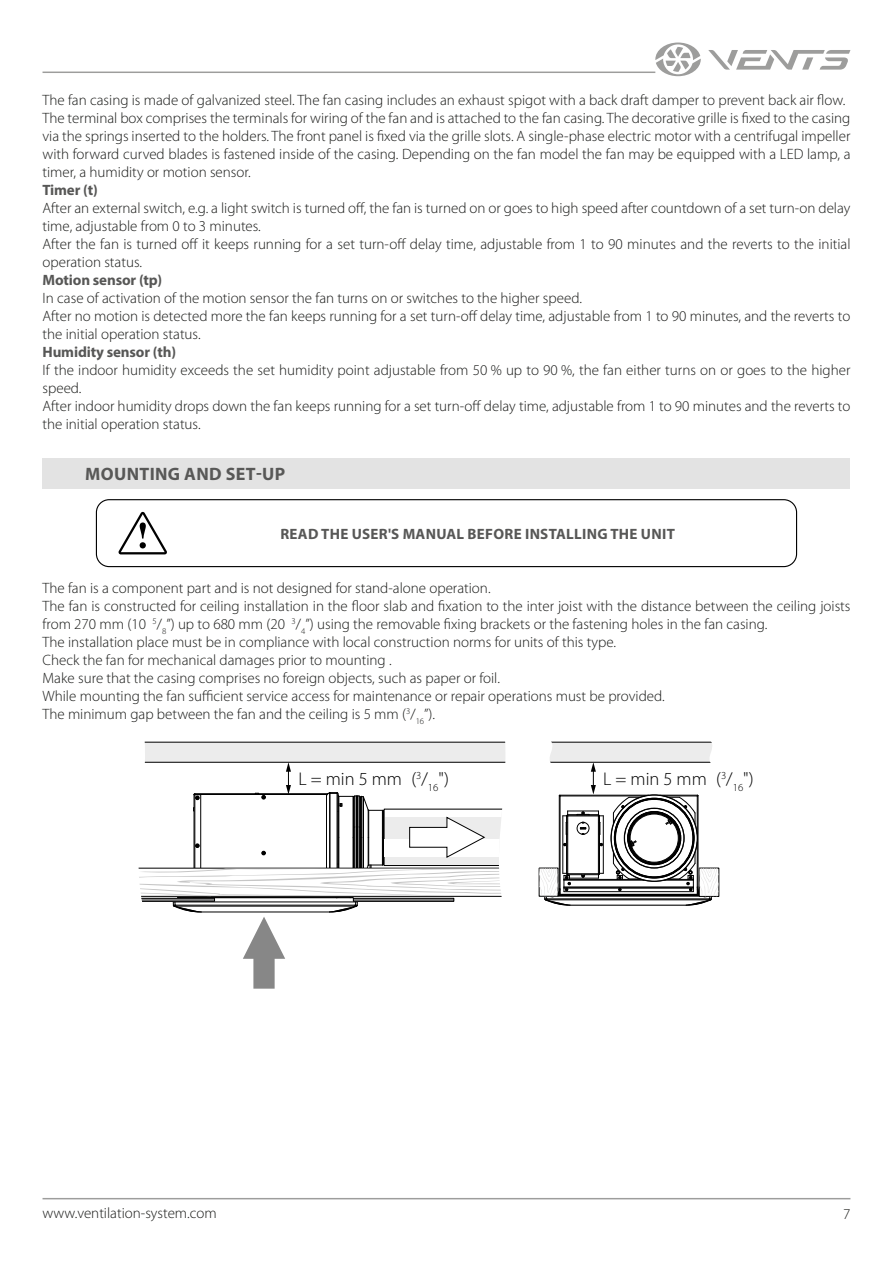
<style>
.page{position:relative;width:893px;height:1263px;background:#fff}
.page>*{position:absolute;margin:0;border:0;box-sizing:border-box;transform-origin:0 0}
.t1{font:300 18.45px "Myriad Pro";color:#000}
.t2{font:700 18px "Myriad Pro";letter-spacing:.02em;color:#585857}
.t3{font:300 15px/18px "Myriad Pro";color:#191a18}
.t4{font:700 15px "Myriad Pro";letter-spacing:-.01em;color:#575756}
.t5{font:700 15px "Myriad Pro";letter-spacing:.02em;color:#585857}
</style>
<div class="page">
<hr style="left:43px;top:1198px;width:807px;height:1px;background:#9d9d9c">
<hr style="left:43px;top:72px;width:612px;height:1px;background:#9d9d9c">
<svg style="left:708px;top:50px;width:142px;height:20px"></svg>
<svg style="left:655px;top:43px;width:46px;height:33px"></svg>
<div style="left:96px;top:499px;width:701px;height:68px;border:1px solid #000;border-radius:13px"></div>
<svg style="left:118px;top:512px;width:49px;height:42px"></svg>
<svg style="left:138px;top:742px;width:368px;height:247px"></svg>
<svg style="left:539px;top:741px;width:180px;height:165px"></svg>
<div style="left:43px;top:458px;width:807px;height:31px;background:#e3e3e3"></div>
<p class="t3" style="left:43px;top:91px;width:809px">The fan casing is made of galvanized steel. The fan casing includes an exhaust spigot with a back draft damper to prevent back air flow.<br>The terminal box comprises the terminals for wiring of the fan and is attached to the fan casing. The decorative grille is fixed to the casing via the springs inserted to the holders. The front panel is fixed via the grille slots. A single-phase electric motor with a centrifugal impeller with forward curved blades is fastened inside of the casing. Depending on the fan model the fan may be equipped with a LED lamp, a timer, a humidity or motion sensor.</p>
<p class="t4" style="left:43px;top:180px;width:57px">Timer (t)</p>
<p class="t3" style="left:43px;top:199px;width:809px">After an external switch, e.g. a light switch is turned off, the fan is turned on or goes to high speed after countdown of a set turn-on delay time, adjustable from 0 to 3 minutes.<br>After the fan is turned off it keeps running for a set turn-off delay time, adjustable from 1 to 90 minutes and the reverts to the initial operation status.</p>
<p class="t4" style="left:43px;top:270px;width:121px">Motion sensor (tp)</p>
<p class="t3" style="left:43px;top:289px;width:809px">In case of activation of the motion sensor the fan turns on or switches to the higher speed.<br>After no motion is detected more the fan keeps running for a set turn-off delay time, adjustable from 1 to 90 minutes, and the reverts to the initial operation status.</p>
<p class="t4" style="left:43px;top:342px;width:135px">Humidity sensor (th)</p>
<p class="t3" style="left:43px;top:361px;width:809px">If the indoor humidity exceeds the set humidity point adjustable from 50 % up to 90 %, the fan either turns on or goes to the higher speed.<br>After indoor humidity drops down the fan keeps running for a set turn-off delay time, adjustable from 1 to 90 minutes and the reverts to the initial operation status.</p>
<p class="t2" style="left:85px;top:462px;width:202px">MOUNTING AND SET-UP</p>
<p class="t5" style="left:280px;top:524px;width:396px">READ THE USER'S MANUAL BEFORE INSTALLING THE UNIT</p>
<p class="t3" style="left:43px;top:580px;width:809px">The fan is a component part and is not designed for stand-alone operation.<br>The fan is constructed for ceiling installation in the floor slab and fixation to the inter joist with the distance between the ceiling joists from 270 mm (10 <sup>5</sup>/<sub>8</sub>”) up to 680 mm (20 <sup>3</sup>/<sub>4</sub>”) using the removable fixing brackets or the fastening holes in the fan casing.<br>The installation place must be in compliance with local construction norms for units of this type.<br>Check the fan for mechanical damages prior to mounting .<br>Make sure that the casing comprises no foreign objects, such as paper or foil.<br>While mounting the fan sufficient service access for maintenance or repair operations must be provided.<br>The minimum gap between the fan and the ceiling is 5 mm (<sup>3</sup>/<sub>16</sub>”).</p>
<p class="t1" style="left:298px;top:769px;width:152px">L = min 5 mm (<sup>3</sup>/<sub>16</sub>")</p>
<p class="t1" style="left:603px;top:769px;width:152px">L = min 5 mm (<sup>3</sup>/<sub>16</sub>")</p>
<p class="t3" style="left:43px;top:1204px;width:176px">www.ventilation-system.com</p>
<p class="t3" style="left:843px;top:1205px;width:9px">7</p>
</div>
